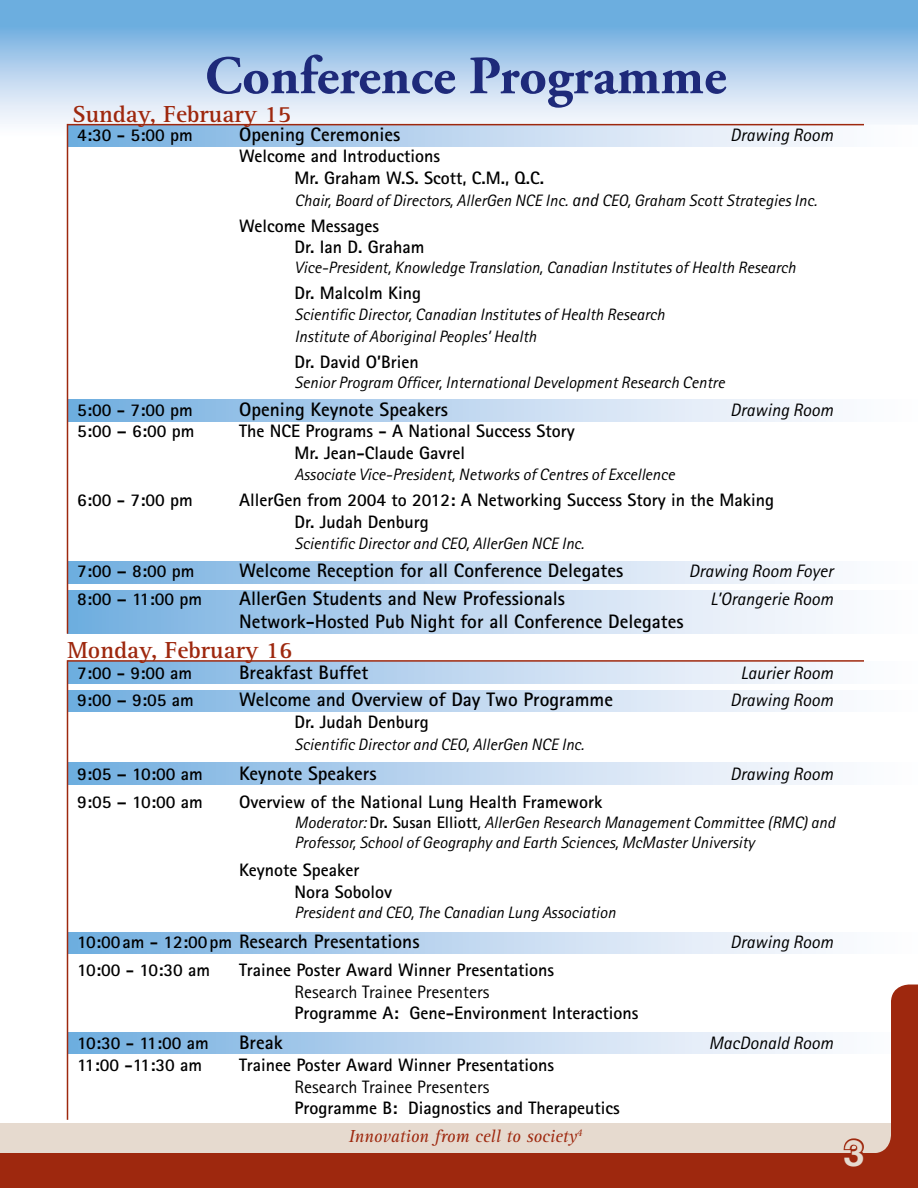
<style>
.page{position:relative;width:918px;height:1188px;background:#fff}
.page>*{position:absolute;margin:0;border:0;box-sizing:border-box;transform-origin:0 0}
.t1{font:700 54px "Adobe Garamond Pro";color:#1e2a7a}
.t2{font:700 36px "Helvetica Neue";color:#e6dacf}
.t3{font:700 24px "Rotis Serif Std";color:#9e280e}
.t4{font:700 19.5px "Rotis Sans Serif Std";color:#000}
.t5{font:700 18px/21.6px "Rotis Sans Serif Std";color:#000}
.t6{font:italic 18px "Rotis Sans Serif Std";color:#000}
.t7{font:18px "Rotis Sans Serif Std";color:#000}
.t8{font:italic 18px "Rotis Serif Std";color:#9e280e}
.t9{font:italic 16.5px/21.6px "Rotis Sans Serif Std";color:#000}
.s1{font-size:18px}
.s2{font-weight:700;font-style:normal}
</style>
<div class="page">
<div style="left:68px;top:1032px;width:850px;height:22px;background:linear-gradient(to right,#76afe0,#fff)"></div>
<div style="left:0;top:26px;width:918px;height:112px;background:linear-gradient(to bottom,#79b1e1,#fff)"></div>
<div style="left:0;top:1124px;width:918px;height:32px;background:#e6dacf"></div>
<div style="left:0;top:1153px;width:918px;height:35px;background:#9e280e"></div>
<div style="left:0;top:0;width:918px;height:27px;background:#6caedf"></div>
<svg style="left:843px;top:1138px;width:21px;height:15px"></svg>
<div style="left:68px;top:125px;width:850px;height:22px;background:linear-gradient(to right,#77b0e0,#fff)"></div>
<div style="left:68px;top:400px;width:850px;height:21px;background:linear-gradient(to right,#77b0e0,#fff)"></div>
<div style="left:68px;top:562px;width:850px;height:21px;background:linear-gradient(to right,#77b0e0,#fff)"></div>
<div style="left:68px;top:590px;width:850px;height:44px;background:linear-gradient(to right,#77b0e0,#fff)"></div>
<svg style="left:873px;top:985px;width:45px;height:168px"></svg>
<div style="left:68px;top:662px;width:850px;height:21px;background:linear-gradient(to right,#77b0e0,#fff)"></div>
<div style="left:68px;top:690px;width:850px;height:22px;background:linear-gradient(to right,#77b0e0,#fff)"></div>
<div style="left:68px;top:763px;width:850px;height:21px;background:linear-gradient(to right,#77b0e0,#fff)"></div>
<div style="left:68px;top:932px;width:850px;height:22px;background:linear-gradient(to right,#77b0e0,#fff)"></div>
<hr style="left:68px;top:124px;width:796px;height:1px;background:#9e280e">
<hr style="left:68px;top:660px;width:796px;height:2px;background:#9e280e">
<hr style="left:67px;top:124px;width:1px;height:510px;background:#9e280e">
<hr style="left:67px;top:660px;width:1px;height:460px;background:#9e280e">
<h1 class="t1" style="left:205px;top:45px;width:523px">Conference Programme</h1>
<h3 class="t3" style="left:72px;top:100px;width:220px">Sunday, February 15</h3>
<p class="t5" style="left:77px;top:124px;width:117px">4:30 - 5:00 pm</p>
<p class="t4" style="left:239px;top:122px;width:163px">Opening Ceremonies</p>
<p class="t6" style="left:730px;top:124px;width:104px">Drawing Room</p>
<p class="t5" style="left:295px;top:145px;width:251px;text-indent:-55px">Welcome and Introductions<br>Mr. Graham W.S. Scott, C.M., Q.C.</p>
<p class="t9" style="left:295px;top:189px;width:524px">Chair, Board of Directors, AllerGen NCE Inc. <span class="s1">and</span> CEO, Graham Scott Strategies Inc.</p>
<p class="t5" style="left:295px;top:214px;width:131px;text-indent:-55px">Welcome Messages<br>Dr. Ian D. Graham</p>
<p class="t9" style="left:295px;top:257px;width:503px">Vice-President, Knowledge Translation, Canadian Institutes of Health Research</p>
<p class="t5" style="left:295px;top:282px;width:128px">Dr. Malcolm King</p>
<p class="t9" style="left:295px;top:304px;width:372px">Scientific Director, Canadian Institutes of Health Research<br>Institute of Aboriginal Peoples’ Health</p>
<p class="t5" style="left:295px;top:351px;width:126px">Dr. David O’Brien</p>
<p class="t9" style="left:295px;top:372px;width:432px">Senior Program Officer, International Development Research Centre</p>
<p class="t5" style="left:77px;top:398px;width:117px">5:00 - 7:00 pm</p>
<p class="t4" style="left:239px;top:397px;width:211px">Opening Keynote Speakers</p>
<p class="t6" style="left:730px;top:399px;width:104px">Drawing Room</p>
<p class="t5" style="left:77px;top:420px;width:119px">5:00 – 6:00 pm</p>
<p class="t5" style="left:295px;top:420px;width:282px;text-indent:-55px">The NCE Programs - A National Success Story<br>Mr. Jean-Claude Gavrel</p>
<p class="t9" style="left:295px;top:464px;width:382px">Associate Vice-President, Networks of Centres of Excellence</p>
<p class="t5" style="left:77px;top:489px;width:117px">6:00 - 7:00 pm</p>
<p class="t5" style="left:295px;top:489px;width:481px;text-indent:-55px">AllerGen from 2004 to 2012: A Networking Success Story in the Making<br>Dr. Judah Denburg</p>
<p class="t9" style="left:295px;top:533px;width:291px">Scientific Director and CEO, AllerGen NCE Inc.</p>
<p class="t5" style="left:77px;top:560px;width:119px">7:00 – 8:00 pm</p>
<p class="t4" style="left:239px;top:558px;width:386px">Welcome Reception for all Conference Delegates</p>
<p class="t6" style="left:689px;top:560px;width:146px">Drawing Room Foyer</p>
<p class="t5" style="left:77px;top:588px;width:126px">8:00 – 11:00 pm</p>
<p class="t4" style="left:239px;top:586px;width:328px">AllerGen Students and New Professionals</p>
<p class="t6" style="left:710px;top:588px;width:124px">L’Orangerie Room</p>
<p class="t4" style="left:239px;top:609px;width:446px">Network-Hosted Pub Night for all Conference Delegates</p>
<h3 class="t3" style="left:68px;top:636px;width:227px">Monday, February 16</h3>
<p class="t5" style="left:77px;top:662px;width:116px">7:00 - 9:00 am</p>
<p class="t4" style="left:239px;top:660px;width:131px">Breakfast Buffet</p>
<p class="t6" style="left:741px;top:662px;width:94px">Laurier Room</p>
<p class="t5" style="left:77px;top:689px;width:118px">9:00 – 9:05 am</p>
<p class="t4" style="left:239px;top:688px;width:375px">Welcome and Overview of Day Two Programme</p>
<p class="t6" style="left:730px;top:690px;width:104px">Drawing Room</p>
<p class="t5" style="left:295px;top:711px;width:136px">Dr. Judah Denburg</p>
<p class="t9" style="left:295px;top:733px;width:291px">Scientific Director and CEO, AllerGen NCE Inc.</p>
<p class="t5" style="left:77px;top:763px;width:127px">9:05 – 10:00 am</p>
<p class="t4" style="left:239px;top:761px;width:139px">Keynote Speakers</p>
<p class="t6" style="left:730px;top:763px;width:104px">Drawing Room</p>
<p class="t5" style="left:77px;top:791px;width:127px">9:05 – 10:00 am</p>
<p class="t5" style="left:239px;top:791px;width:365px">Overview of the National Lung Health Framework</p>
<p class="t9" style="left:295px;top:813px;width:542px;line-height:19.8px">Moderator: <span class="s2">Dr. Susan Elliott</span>, AllerGen Research Management Committee (RMC) and<br>Professor, School of Geography and Earth Sciences, McMaster University</p>
<p class="t5" style="left:295px;top:859px;width:99px;text-indent:-55px">Keynote Speaker<br>Nora Sobolov</p>
<p class="t9" style="left:295px;top:901px;width:323px">President and CEO, The Canadian Lung Association</p>
<p class="t4" style="left:77px;top:929px;width:344px"><span class="s1">10:00am - 12:00pm</span> Research Presentations</p>
<p class="t6" style="left:730px;top:931px;width:104px">Drawing Room</p>
<p class="t5" style="left:77px;top:959px;width:134px">10:00 - 10:30 am</p>
<p class="t5" style="left:239px;top:959px;width:316px">Trainee Poster Award Winner Presentations</p>
<p class="t7" style="left:295px;top:981px;width:196px">Research Trainee Presenters</p>
<p class="t5" style="left:295px;top:1002px;width:345px">Programme A: Gene-Environment Interactions</p>
<p class="t5" style="left:77px;top:1032px;width:133px">10:30 - 11:00 am</p>
<p class="t4" style="left:239px;top:1030px;width:45px">Break</p>
<p class="t6" style="left:709px;top:1033px;width:126px">MacDonald Room</p>
<p class="t5" style="left:77px;top:1054px;width:126px">11:00 -11:30 am</p>
<p class="t5" style="left:239px;top:1054px;width:316px">Trainee Poster Award Winner Presentations</p>
<p class="t7" style="left:295px;top:1076px;width:196px">Research Trainee Presenters</p>
<p class="t5" style="left:295px;top:1097px;width:327px">Programme B: Diagnostics and Therapeutics</p>
<p class="t8" style="left:349px;top:1126px;width:236px">Innovation from cell to society<sup>4</sup></p>
<h2 class="t2" style="left:844px;top:1131px;width:22px">3</h2>
</div>
